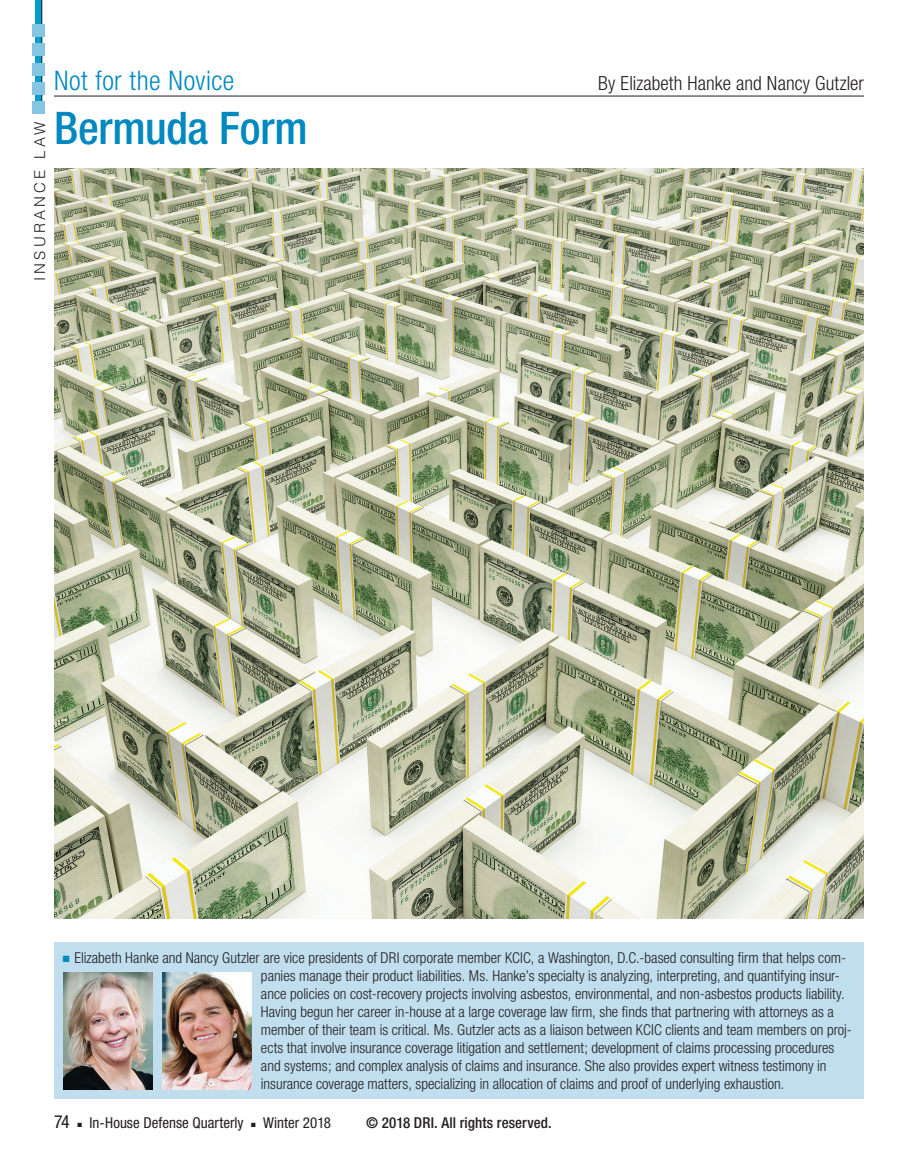
<style>
.page{position:relative;width:918px;height:1175px;background:#fff}
.page>*{position:absolute;margin:0;border:0;box-sizing:border-box;transform-origin:0 0}
.t1{font:500 condensed 45px "Helvetica Neue";letter-spacing:-.005em;color:#0089c0}
.t2{font:300 condensed 27px "Helvetica Neue";letter-spacing:.015em;color:#0089c0}
.t3{font:300 condensed 19.5px "Helvetica Neue";letter-spacing:.005em;color:#231f20}
.t4{font:condensed 18px "Helvetica Neue";color:#231f20}
.t5{font:300 condensed 15px/18px "Helvetica Neue";color:#231f20}
.t6{font:condensed 15px "Helvetica Neue";color:#231f20}
.t7{font:500 condensed 15px "Helvetica Neue";letter-spacing:.005em;color:#231f20}
.t8{font:300 15px "Helvetica";letter-spacing:.215em;color:#231f20}
.s1{color:#0089c0}
</style>
<div class="page">
<div style="left:35px;top:0;width:7px;height:114px;background:#029ecd"></div>
<hr style="left:41px;top:0;width:1px;height:114px;background:#231f20">
<div style="left:33px;top:102px;width:12px;height:12px;background:#85c4e3"></div>
<div style="left:33px;top:82px;width:12px;height:13px;background:#85c4e3"></div>
<div style="left:33px;top:63px;width:12px;height:12px;background:#85c4e3"></div>
<div style="left:33px;top:43px;width:12px;height:13px;background:#85c4e3"></div>
<div style="left:33px;top:24px;width:12px;height:12px;background:#85c4e3"></div>
<hr style="left:54px;top:96px;width:810px;height:1px;background:#231f20">
<div style="left:54px;top:942px;width:810px;height:156px;background:#c0deee"></div>
<img style="left:63px;top:972px;width:90px;height:117px">
<img style="left:162px;top:972px;width:90px;height:117px">
<img style="left:54px;top:168px;width:810px;height:750px">
<p class="t8" style="left:30px;top:281px;width:161px;rotate:-90deg">INSURANCE LAW</p>
<h2 class="t2" style="left:54px;top:65px;width:182px">Not for the Novice</h2>
<h1 class="t1" style="left:54px;top:101px;width:255px">Bermuda Form</h1>
<h3 class="t3" style="left:598px;top:72px;width:267px">By Elizabeth Hanke and Nancy Gutzler</h3>
<p class="t5" style="left:261px;top:949px;width:592px;text-indent:-198px"><span class="s1">■</span> Elizabeth Hanke and Nancy Gutzler are vice presidents of DRI corporate member KCIC, a Washington, D.C.-based consulting firm that helps com&shy;panies manage their product liabilities. Ms. Hanke’s specialty is analyzing, interpreting, and quantifying insur&shy;ance policies on cost-recovery projects involving asbestos, environmental, and non-asbestos products liability.<br>Having begun her career in-house at a large coverage law firm, she finds that partnering with attorneys as a member of their team is critical. Ms. Gutzler acts as a liaison between KCIC clients and team members on proj&shy;ects that involve insurance coverage litigation and settlement; development of claims processing procedures and systems; and complex analysis of claims and insurance. She also provides expert witness testimony in insurance coverage matters, specializing in allocation of claims and proof of underlying exhaustion.</p>
<p class="t4" style="left:54px;top:1111px;width:17px">74</p>
<p class="t6" style="left:77px;top:1114px;width:168px">■ In-House Defense Quarterly</p>
<p class="t6" style="left:251px;top:1114px;width:81px">■ Winter 2018</p>
<p class="t7" style="left:366px;top:1114px;width:187px">© 2018 DRI. All rights reserved.</p>
</div>
